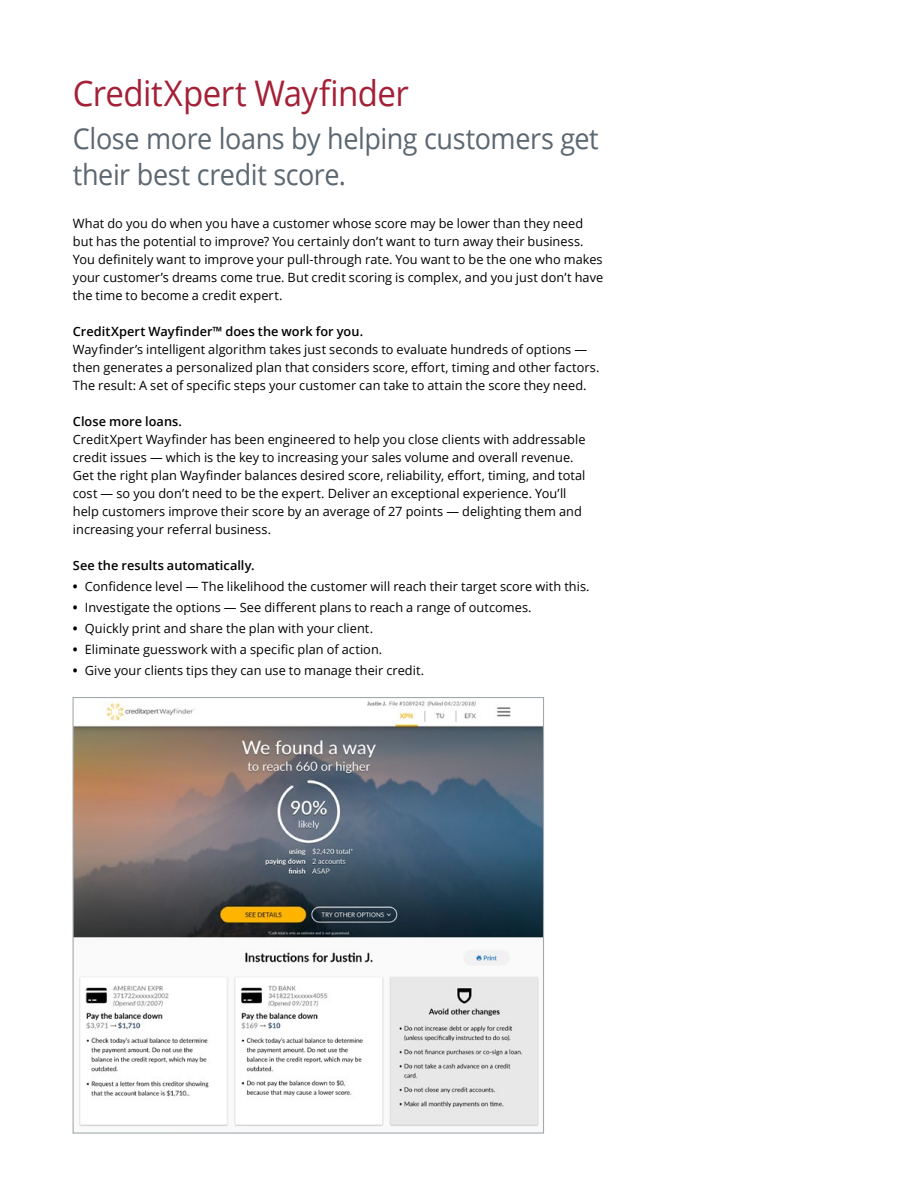
<style>
.page{position:relative;width:918px;height:1188px;background:#fff}
.page>*{position:absolute;margin:0;border:0;box-sizing:border-box;transform-origin:0 0}
.t1{font:35.25px "Open Sans";letter-spacing:-.015em;color:#a42036;scale:.93 1}
.t2{font:28.95px/36px "Open Sans";letter-spacing:-.015em;color:#5b6771;scale:.93 1}
.t3{font:12.75px/18px "Open Sans";letter-spacing:.005em;color:#000}
.t4{font:600 12.75px "Open Sans";letter-spacing:.005em;color:#000}
.s1{font-weight:700}
</style>
<div class="page">
<img style="left:75px;top:701px;width:467px;height:426px">
<h1 class="t1" style="left:73px;top:69px;width:363px">CreditXpert Wayfinder</h1>
<h2 class="t2" style="left:73px;top:120px;width:567px">Close more loans by helping customers get their best credit score.</h2>
<p class="t3" style="left:73px;top:214px;width:532px">What do you do when you have a customer whose score may be lower than they need but has the potential to improve? You certainly don’t want to turn away their business.<br>You definitely want to improve your pull-through rate. You want to be the one who makes your customer’s dreams come true. But credit scoring is complex, and you just don’t have the time to become a credit expert.</p>
<p class="t4" style="left:73px;top:322px;width:292px">CreditXpert Wayfinder™ does the work for you.</p>
<p class="t3" style="left:73px;top:340px;width:528px">Wayfinder’s intelligent algorithm takes just seconds to evaluate hundreds of options — then generates a personalized plan that considers score, effort, timing and other factors.<br>The result: A set of specific steps your customer can take to attain the score they need.</p>
<p class="t4" style="left:73px;top:412px;width:111px">Close more loans.</p>
<p class="t3" style="left:73px;top:430px;width:514px">CreditXpert Wayfinder has been engineered to help you close clients with addressable credit issues — which is the key to increasing your sales volume and overall revenue.<br>Get the right plan Wayfinder balances desired score, reliability, effort, timing, and total cost — so you don’t need to be the expert. Deliver an exceptional experience. You’ll help customers improve their score by an average of 27 points — delighting them and increasing your referral business.</p>
<p class="t4" style="left:73px;top:556px;width:183px">See the results automatically.</p>
<p class="t3" style="left:73px;top:577px;width:518px"><span class="s1">•</span> Confidence level — The likelihood the customer will reach their target score with this.</p>
<p class="t3" style="left:73px;top:598px;width:460px"><span class="s1">•</span> Investigate the options — See different plans to reach a range of outcomes.</p>
<p class="t3" style="left:73px;top:619px;width:302px"><span class="s1">•</span> Quickly print and share the plan with your client.</p>
<p class="t3" style="left:73px;top:640px;width:311px"><span class="s1">•</span> Eliminate guesswork with a specific plan of action.</p>
<p class="t3" style="left:73px;top:661px;width:353px"><span class="s1">•</span> Give your clients tips they can use to manage their credit.</p>
</div>
